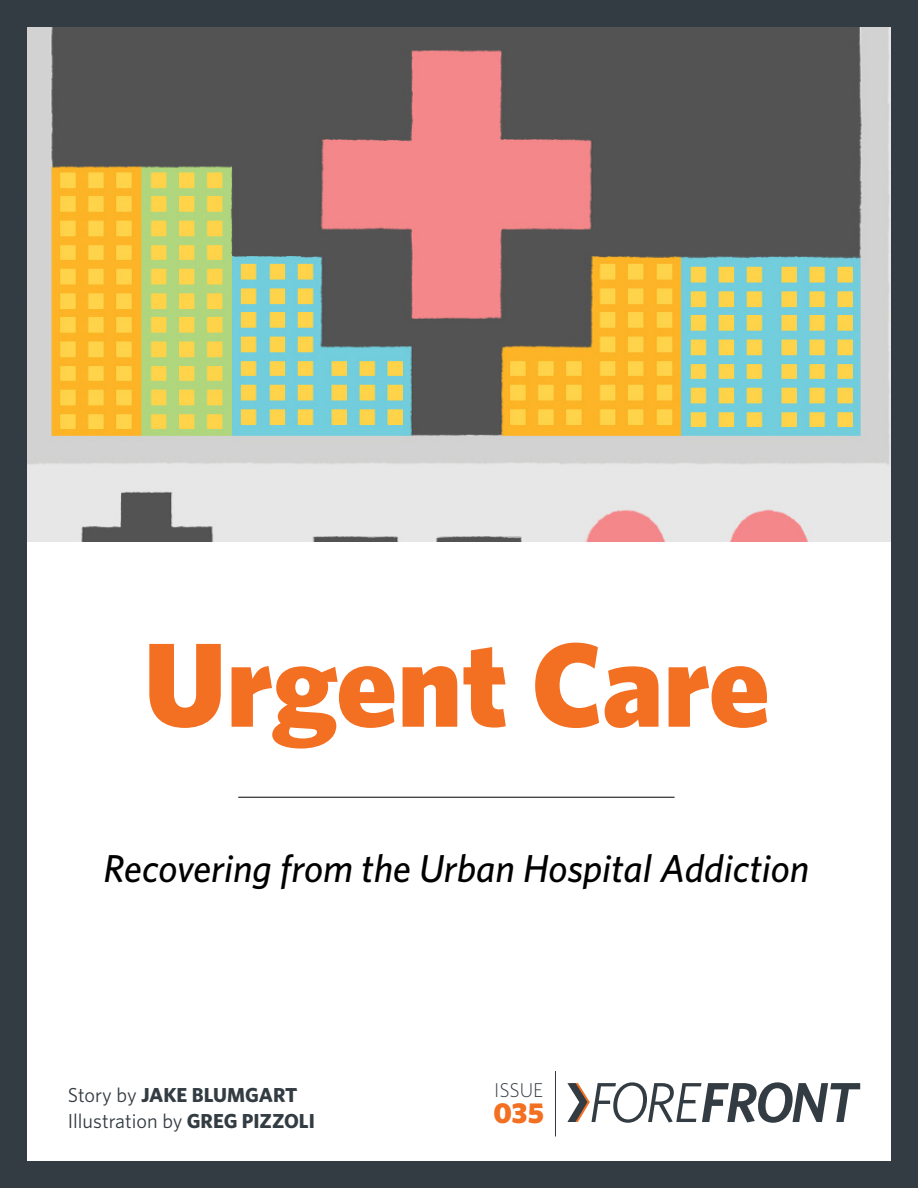
<style>
.page{position:relative;width:918px;height:1188px;background:#fff}
.page>*{position:absolute;margin:0;border:0;box-sizing:border-box;transform-origin:0 0}
.t1{font:900 120px "Whitney";color:#f36f21}
.t2{font:italic 600 56.4px "Whitney";letter-spacing:-.045em;color:#333c42}
.t3{font:italic 500 39px "Whitney";color:#000}
.t4{font:900 28.8px "Whitney";color:#f36f21}
.t5{font:700 20.25px/26.2px "Whitney";color:#333c42}
.t6{font:300 19.95px "Whitney";color:#333c42}
.s1{font-weight:400}
</style>
<div class="page">
<svg style="left:567px;top:1083px;width:23px;height:39px"></svg>
<hr style="left:555px;top:1071px;width:1px;height:65px;background:#333c42">
<hr style="left:238px;top:797px;width:437px;height:1px;background:#000">
<img style="left:28px;top:28px;width:862px;height:514px">
<div style="left:0;top:0;width:918px;height:1188px;border:27px solid #333c42"></div>
<h1 class="t1" style="left:144px;top:612px;width:628px">Urgent Care</h1>
<h3 class="t3" style="left:104px;top:843px;width:707px">Recovering from the Urban Hospital Addiction</h3>
<p class="t5" style="left:68px;top:1082px;width:249px"><span class="s1">Story by</span> JAKE BLUMGART<br><span class="s1">Illustration by</span> GREG PIZZOLI</p>
<h2 class="t2" style="left:589px;top:1065px;width:271px"><span class="s1">FORE</span>FRONT</h2>
<p class="t6" style="left:494px;top:1077px;width:51px">ISSUE</p>
<h3 class="t4" style="left:493px;top:1095px;width:52px">035</h3>
</div>
